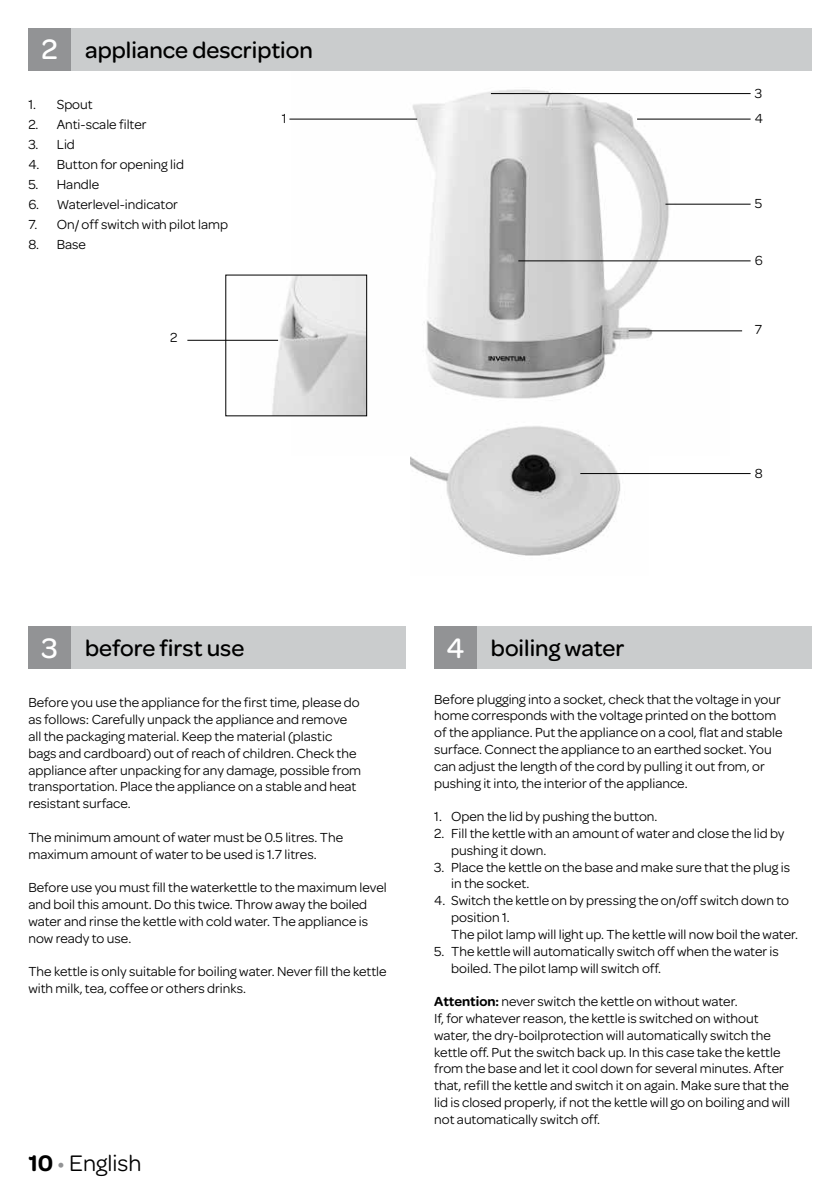
<style>
.page{position:relative;width:840px;height:1191px;background:#fff}
.page>*{position:absolute;margin:0;border:0;box-sizing:border-box;transform-origin:0 0}
.t1{font:500 24px "Omnes";color:#000}
.t2{font:24px "Omnes";color:#000}
.t3{font:14px/16.8px "Omnes";color:#000}
.s1{font-size:30px;color:#fff}
.s2{font-weight:600}
.s3{color:#929395}
</style>
<div class="page">
<img style="left:292px;top:89px;width:437px;height:328px">
<div style="left:57px;top:28px;width:754px;height:43px;background:#cacccd"></div>
<div style="left:28px;top:28px;width:43px;height:43px;background:#929395"></div>
<div style="left:57px;top:626px;width:348px;height:43px;background:#cacccd"></div>
<div style="left:28px;top:626px;width:43px;height:43px;background:#929395"></div>
<div style="left:462px;top:626px;width:349px;height:43px;background:#cacccd"></div>
<div style="left:434px;top:626px;width:42px;height:43px;background:#929395"></div>
<img style="left:410px;top:426px;width:238px;height:130px">
<hr style="left:665px;top:204px;width:85px;height:1px;background:#000">
<hr style="left:636px;top:119px;width:114px;height:1px;background:#000">
<hr style="left:518px;top:260px;width:232px;height:1px;background:#000">
<hr style="left:289px;top:119px;width:128px;height:1px;background:#000">
<hr style="left:628px;top:330px;width:113px;height:1px;background:#000">
<img style="left:240px;top:276px;width:125px;height:138px">
<hr style="left:187px;top:340px;width:91px;height:1px;background:#000">
<hr style="left:490px;top:93px;width:260px;height:1px;background:#000">
<hr style="left:580px;top:473px;width:170px;height:1px;background:#000">
<h1 class="t1" style="left:42px;top:33px;width:273px"><span class="s1">2</span> appliance description</h1>
<p class="t3" style="left:28px;top:95px;width:66px">1. Spout</p>
<p class="t3" style="left:28px;top:115px;width:120px">2. Anti-scale filter</p>
<p class="t3" style="left:28px;top:135px;width:48px">3. Lid</p>
<p class="t3" style="left:28px;top:155px;width:157px">4. Button for opening lid</p>
<p class="t3" style="left:28px;top:175px;width:72px">5. Handle</p>
<p class="t3" style="left:28px;top:195px;width:151px">6. Waterlevel-indicator</p>
<p class="t3" style="left:28px;top:215px;width:201px">7. On/ off switch with pilot lamp</p>
<p class="t3" style="left:28px;top:235px;width:59px">8. Base</p>
<p class="t3" style="left:170px;top:328px;width:9px">2</p>
<p class="t3" style="left:281px;top:109px;width:6px">1</p>
<p class="t3" style="left:754px;top:84px;width:9px">3</p>
<p class="t3" style="left:754px;top:109px;width:10px">4</p>
<p class="t3" style="left:754px;top:194px;width:9px">5</p>
<p class="t3" style="left:754px;top:251px;width:10px">6</p>
<p class="t3" style="left:754px;top:321px;width:9px">7</p>
<p class="t3" style="left:754px;top:464px;width:9px">8</p>
<h1 class="t1" style="left:41px;top:631px;width:204px"><span class="s1">3</span> before first use</h1>
<h1 class="t1" style="left:446px;top:631px;width:179px"><span class="s1">4</span> boiling water</h1>
<p class="t3" style="left:28px;top:693px;width:334px">Before you use the appliance for the first time, please do as follows: Carefully unpack the appliance and remove all the packaging material. Keep the material (plastic bags and cardboard) out of reach of children. Check the appliance after unpacking for any damage, possible from transportation. Place the appliance on a stable and heat resistant surface.</p>
<p class="t3" style="left:28px;top:828px;width:316px">The minimum amount of water must be 0.5 litres. The maximum amount of water to be used is 1.7 litres.</p>
<p class="t3" style="left:28px;top:878px;width:359px">Before use you must fill the waterkettle to the maximum level and boil this amount. Do this twice. Throw away the boiled water and rinse the kettle with cold water. The appliance is now ready to use.</p>
<p class="t3" style="left:28px;top:962px;width:359px">The kettle is only suitable for boiling water. Never fill the kettle with milk, tea, coffee or others drinks.</p>
<p class="t3" style="left:434px;top:689px;width:350px">Before plugging into a socket, check that the voltage in your home corresponds with the voltage printed on the bottom of the appliance. Put the appliance on a cool, flat and stable surface. Connect the appliance to an earthed socket. You can adjust the length of the cord by pulling it out from, or pushing it into, the interior of the appliance.</p>
<p class="t3" style="left:434px;top:807px;width:225px">1. Open the lid by pushing the button.</p>
<p class="t3" style="left:451px;top:824px;width:334px;text-indent:-17px">2. Fill the kettle with an amount of water and close the lid by pushing it down.</p>
<p class="t3" style="left:451px;top:857px;width:340px;text-indent:-17px">3. Place the kettle on the base and make sure that the plug is in the socket.</p>
<p class="t3" style="left:451px;top:891px;width:348px;text-indent:-17px">4. Switch the kettle on by pressing the on/off switch down to position 1.<br>The pilot lamp will light up. The kettle will now boil the water.</p>
<p class="t3" style="left:451px;top:941px;width:329px;text-indent:-17px">5. The kettle will automatically switch off when the water is boiled. The pilot lamp will switch off.</p>
<p class="t3" style="left:434px;top:992px;width:357px"><span class="s2">Attention:</span> never switch the kettle on without water.<br>If, for whatever reason, the kettle is switched on without water, the dry-boilprotection will automatically switch the kettle off. Put the switch back up. In this case take the kettle from the base and let it cool down for several minutes. After that, refill the kettle and switch it on again. Make sure that the lid is closed properly, if not the kettle will go on boiling and will not automatically switch off.</p>
<h1 class="t2" style="left:28px;top:1146px;width:114px"><span class="s2">10</span> <span class="s3">•</span> English</h1>
</div>
